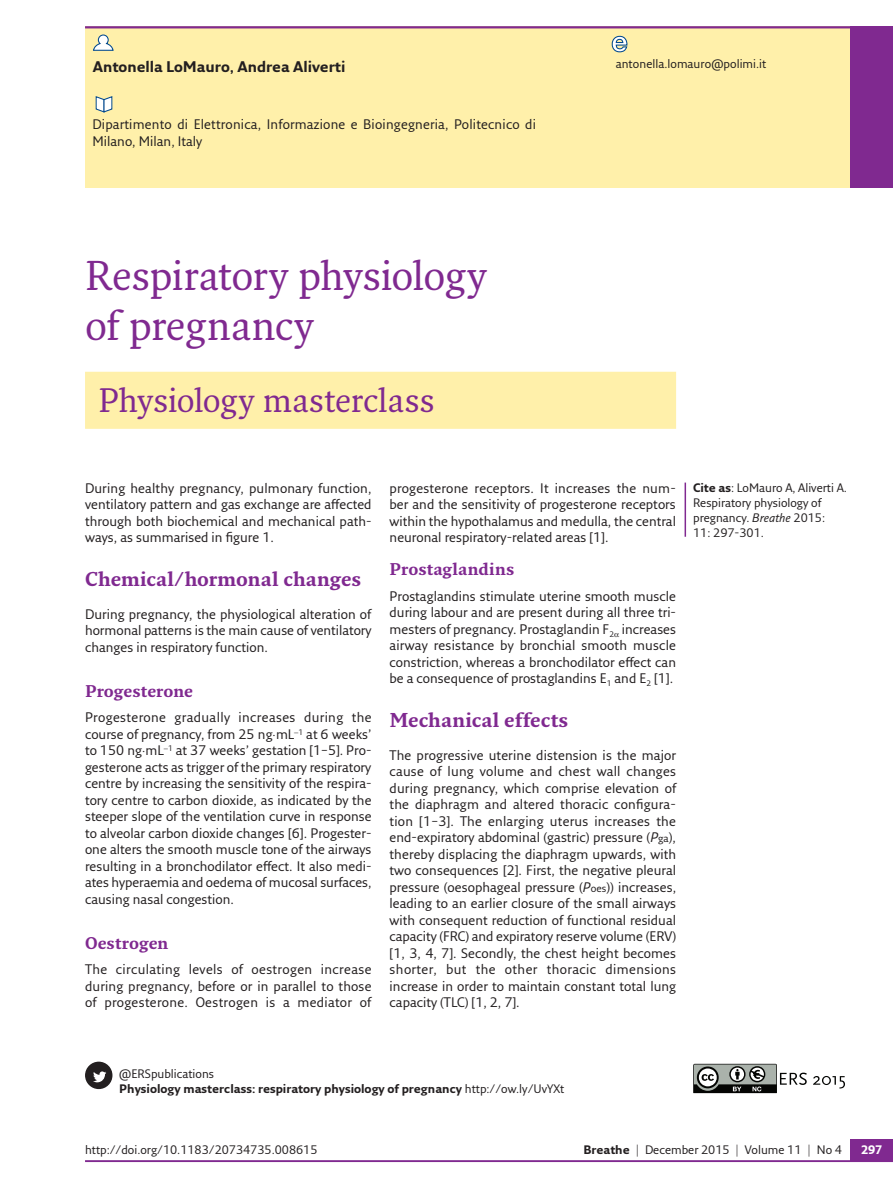
<style>
.page{position:relative;width:893px;height:1191px;background:#fff}
.page>*{position:absolute;margin:0;border:0;box-sizing:border-box;transform-origin:0 0}
.DAT{font:40.5px/49.5px "Fresco Std";letter-spacing:-.015em;color:#802990}
.CATs{font:33px "Fresco Std";letter-spacing:-.005em;color:#802990}
.D1{font:700 19.5px "Fresco Std";letter-spacing:-.005em;color:#802990}
.D2{font:700 16.5px "Fresco Std";letter-spacing:.005em;color:#802990}
.AU{font:700 15px "Fresco Sans Pro";color:#231f20}
.T1{font:13.5px/16.5px "Fresco Sans Pro";color:#231f20;text-align:justify}
.MNT{font:12px/15px "Fresco Sans Pro";color:#231f20}
.Aff{font:700 12px "Fresco Sans Pro";color:#231f20}
.RRH{font:12px "Fresco Sans Pro";color:#231f20}
.Aff-2{font:12px "Fresco Sans Pro";color:#231f20}
.Folio{font:700 12px "Fresco Sans Pro";color:#fff}
.s1{font-style:italic}
.s2{font-size:10.5px}
.s3{font-weight:700}
.s4{font-weight:400}
</style>
<div class="page">
<hr style="left:85px;top:1160px;width:808px;height:2px;background:#802990">
<div style="left:850px;top:1138px;width:43px;height:23px;background:#802990"></div>
<div style="left:85px;top:26px;width:808px;height:162px;background:#fff0aa"></div>
<hr style="left:85px;top:26px;width:808px;height:2px;background:#802990">
<div style="left:850px;top:26px;width:43px;height:162px;background:#802990"></div>
<svg style="left:95px;top:96px;width:18px;height:17px"></svg>
<svg style="left:93px;top:34px;width:21px;height:17px"></svg>
<svg style="left:611px;top:35px;width:17px;height:18px"></svg>
<svg style="left:693px;top:1063px;width:152px;height:30px"></svg>
<div style="left:86px;top:1062px;width:26px;height:26px;background:#231f20;border-radius:50%"></div>
<div style="left:85px;top:1061px;width:27px;height:28px;border:2px solid #231f20;border-radius:50%"></div>
<div style="left:87px;top:1064px;width:23px;height:23px;background:#231f20;border-radius:50%"></div>
<svg style="left:93px;top:1071px;width:13px;height:11px"></svg>
<hr style="left:685px;top:482px;width:1px;height:55px;background:#802990">
<div style="left:85px;top:372px;width:591px;height:57px;background:#fff0aa"></div>
<p class="AU" style="left:93px;top:57px;width:254px">Antonella LoMauro, Andrea Aliverti</p>
<p class="MNT" style="left:616px;top:56px;width:152px">antonella.lomauro@polimi.it</p>
<p class="T1" style="left:92px;top:116px;width:445px">Dipartimento di Elettronica, Informazione e Bioingegneria, Politecnico di<br>Milano, Milan, Italy</p>
<p class="DAT" style="left:85px;top:250px;width:403px">Respiratory physiology of pregnancy</p>
<p class="CATs" style="left:99px;top:379px;width:337px">Physiology masterclass</p>
<p class="T1" style="left:85px;top:479px;width:288px">During healthy pregnancy, pulmonary function, ventilatory pattern and gas exchange are affected through both biochemical and mechanical path&shy;ways, as summarised in figure 1.</p>
<p class="D1" style="left:85px;top:566px;width:278px">Chemical/hormonal changes</p>
<p class="T1" style="left:85px;top:605px;width:288px">During pregnancy, the physiological alteration of hormonal patterns is the main cause of ventilatory changes in respiratory function.</p>
<p class="D2" style="left:85px;top:680px;width:110px">Progesterone</p>
<p class="T1" style="left:85px;top:709px;width:288px">Progesterone gradually increases during the course of pregnancy, from 25 ng⋅mL−<sup>1</sup> at 6 weeks’ to 150 ng⋅mL−<sup>1</sup> at 37 weeks’ gestation [1–5]. Pro&shy;gesterone acts as trigger of the primary respiratory centre by increasing the sensitivity of the respira&shy;tory centre to carbon dioxide, as indicated by the steeper slope of the ventilation curve in response to alveolar carbon dioxide changes [6]. Progester&shy;one alters the smooth muscle tone of the airways resulting in a bronchodilator effect. It also medi&shy;ates hyperaemia and oedema of mucosal surfaces, causing nasal congestion.</p>
<p class="D2" style="left:85px;top:932px;width:85px">Oestrogen</p>
<p class="T1" style="left:85px;top:961px;width:288px">The circulating levels of oestrogen increase during pregnancy, before or in parallel to those of progesterone. Oestrogen is a mediator of</p>
<p class="T1" style="left:390px;top:479px;width:288px">progesterone receptors. It increases the num&shy;ber and the sensitivity of progesterone receptors within the hypothalamus and medulla, the central neuronal respiratory-related areas [1].</p>
<p class="D2" style="left:390px;top:559px;width:126px">Prostaglandins</p>
<p class="T1" style="left:390px;top:587px;width:288px">Prostaglandins stimulate uterine smooth muscle during labour and are present during all three tri&shy;mesters of pregnancy. Prostaglandin F<sub>2</sub> increases airway resistance by bronchial smooth muscle constriction, whereas a bronchodilator effect can be a consequence of prostaglandins E<sub>1</sub> and E<sub>2</sub> [1].</p>
<p class="D1" style="left:390px;top:707px;width:180px">Mechanical effects</p>
<p class="T1" style="left:390px;top:746px;width:288px">The progressive uterine distension is the major cause of lung volume and chest wall changes during pregnancy, which comprise elevation of the diaphragm and altered thoracic configura&shy;tion [1–3]. The enlarging uterus increases the end-expiratory abdominal (gastric) pressure (<span class="s1">P</span><span class="s2">ga</span>), thereby displacing the diaphragm upwards, with two consequences [2]. First, the negative pleural pressure (oesophageal pressure (<span class="s1">P</span><span class="s2">oes</span>)) increases, leading to an earlier closure of the small airways with consequent reduction of functional residual capacity (FRC) and expiratory reserve volume (ERV) [1, 3, 4, 7]. Secondly, the chest height becomes shorter, but the other thoracic dimensions increase in order to maintain constant total lung capacity (TLC) [1, 2, 7].</p>
<p class="MNT" style="left:693px;top:479px;width:155px"><span class="s3">Cite as</span>: LoMauro A, Aliverti A.<br>Respiratory physiology of pregnancy. <span class="s1">Breathe</span> 2015:<br>11: 297-301.</p>
<p class="Aff-2" style="left:119px;top:1066px;width:96px">@ERSpublications</p>
<p class="Aff" style="left:119px;top:1081px;width:447px">Physiology masterclass: respiratory physiology of pregnancy <span class="s4">http://ow.ly/UvYXt</span></p>
<p class="RRH" style="left:85px;top:1142px;width:234px">http://doi.org/10.1183/20734735.008615</p>
<p class="RRH" style="left:583px;top:1142px;width:260px"><span class="s3">Breathe</span> | December 2015 | Volume 11 | No 4</p>
<p class="Folio" style="left:861px;top:1142px;width:23px">297</p>
</div>
